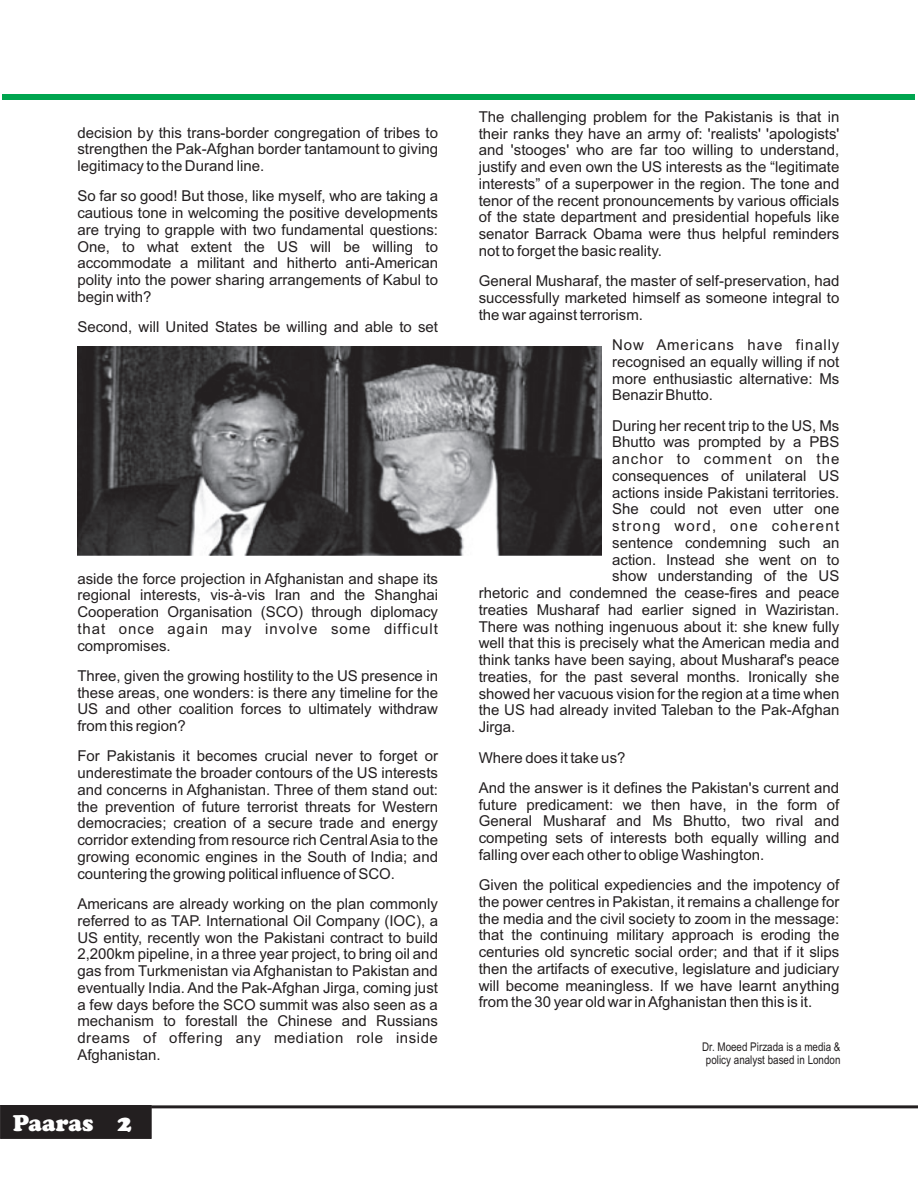
<style>
.page{position:relative;width:918px;height:1188px;background:#fff}
.page>*{position:absolute;margin:0;border:0;box-sizing:border-box;transform-origin:0 0}
.t1{font:900 24px "Cooper";color:#fff}
.t2{font:15px/16.8px "Arial";color:#231f20;text-align:justify}
.t3{font:15px "Arial";letter-spacing:.09em;color:#231f20}
.t4{font:15px "Arial";letter-spacing:.07em;color:#231f20}
.t5{font:12px/13.6px "Arial Narrow";color:#231f20;text-align:center}
</style>
<div class="page">
<div style="left:3px;top:94px;width:912px;height:6px;background:#00a54f"></div>
<img style="left:78px;top:347px;width:523px;height:208px">
<div style="left:0;top:1105px;width:151px;height:34px;background:#231f20"></div>
<hr style="left:151px;top:1105px;width:767px;height:3px;background:#231f20">
<p class="t2" style="left:77px;top:125px;width:362px">decision by this trans-border congregation of tribes to strengthen the Pak-Afghan border tantamount to giving legitimacy to the Durand line.</p>
<p class="t2" style="left:77px;top:189px;width:362px">So far so good! But those, like myself, who are taking a cautious tone in welcoming the positive developments are trying to grapple with two fundamental questions:<br>One, to what extent the US will be willing to accommodate a militant and hitherto anti-American polity into the power sharing arrangements of Kabul to begin with?</p>
<p class="t2" style="left:77px;top:320px;width:362px">Second, will United States be willing and able to set</p>
<p class="t2" style="left:77px;top:571px;width:362px">aside the force projection in Afghanistan and shape its regional interests, vis-à-vis Iran and the Shanghai Cooperation Organisation (SCO) through diplomacy that once again may involve some difficult compromises.</p>
<p class="t2" style="left:77px;top:669px;width:362px">Three, given the growing hostility to the US presence in these areas, one wonders: is there any timeline for the US and other coalition forces to ultimately withdraw from this region?</p>
<p class="t2" style="left:77px;top:749px;width:362px">For Pakistanis it becomes crucial never to forget or underestimate the broader contours of the US interests and concerns in Afghanistan. Three of them stand out: the prevention of future terrorist threats for Western democracies; creation of a secure trade and energy corridor extending from resource rich Central Asia to the growing economic engines in the South of India; and countering the growing political influence of SCO.</p>
<p class="t2" style="left:77px;top:897px;width:362px">Americans are already working on the plan commonly referred to as TAP. International Oil Company (IOC), a US entity, recently won the Pakistani contract to build 2,200km pipeline, in a three year project, to bring oil and gas from Turkmenistan via Afghanistan to Pakistan and eventually India. And the Pak-Afghan Jirga, coming just a few days before the SCO summit was also seen as a mechanism to forestall the Chinese and Russians dreams of offering any mediation role inside Afghanistan.</p>
<h1 class="t1" style="left:13px;top:1115px;width:121px">Paaras 2</h1>
<p class="t2" style="left:479px;top:110px;width:362px">The challenging problem for the Pakistanis is that in their ranks they have an army of: 'realists' 'apologists' and 'stooges' who are far too willing to understand, justify and even own the US interests as the “legitimate interests” of a superpower in the region. The tone and tenor of the recent pronouncements by various officials of the state department and presidential hopefuls like senator Barrack Obama were thus helpful reminders not to forget the basic reality.</p>
<p class="t2" style="left:479px;top:274px;width:362px">General Musharaf, the master of self-preservation, had successfully marketed himself as someone integral to the war against terrorism.</p>
<p class="t2" style="left:612px;top:338px;width:229px">Now Americans have finally recognised an equally willing if not more enthusiastic alternative: Ms Benazir Bhutto.</p>
<p class="t2" style="left:612px;top:418px;width:229px">During her recent trip to the US, Ms</p>
<p class="t2" style="left:612px;top:435px;width:229px">Bhutto was prompted by a PBS</p>
<p class="t4" style="left:612px;top:453px;width:229px">anchor to comment on the</p>
<p class="t2" style="left:612px;top:469px;width:229px">consequences of unilateral US</p>
<p class="t2" style="left:612px;top:485px;width:229px">actions inside Pakistani territories.</p>
<p class="t2" style="left:612px;top:502px;width:229px">She could not even utter one</p>
<p class="t3" style="left:612px;top:520px;width:229px">strong word, one coherent</p>
<p class="t2" style="left:612px;top:536px;width:229px">sentence condemning such an</p>
<p class="t2" style="left:612px;top:552px;width:229px">action. Instead she went on to</p>
<p class="t2" style="left:612px;top:569px;width:229px">show understanding of the US</p>
<p class="t2" style="left:479px;top:586px;width:362px">rhetoric and condemned the cease-fires and peace</p>
<p class="t2" style="left:479px;top:603px;width:362px">treaties Musharaf had earlier signed in Waziristan.</p>
<p class="t2" style="left:479px;top:619px;width:362px">There was nothing ingenuous about it: she knew fully</p>
<p class="t2" style="left:479px;top:636px;width:362px">well that this is precisely what the American media and</p>
<p class="t2" style="left:479px;top:653px;width:362px">think tanks have been saying, about Musharaf's peace</p>
<p class="t2" style="left:479px;top:670px;width:362px">treaties, for the past several months. Ironically she</p>
<p class="t2" style="left:479px;top:686px;width:362px">showed her vacuous vision for the region at a time when</p>
<p class="t2" style="left:479px;top:703px;width:362px">the US had already invited Taleban to the Pak-Afghan</p>
<p class="t2" style="left:479px;top:720px;width:38px">Jirga.</p>
<p class="t2" style="left:479px;top:743px;width:362px;line-height:30.3px">Where does it take us?<br>And the answer is it defines the Pakistan's current and</p>
<p class="t2" style="left:479px;top:797px;width:362px">future predicament: we then have, in the form of General Musharaf and Ms Bhutto, two rival and competing sets of interests both equally willing and falling over each other to oblige Washington.</p>
<p class="t2" style="left:479px;top:878px;width:362px">Given the political expediencies and the impotency of the power centres in Pakistan, it remains a challenge for the media and the civil society to zoom in the message: that the continuing military approach is eroding the centuries old syncretic social order; and that if it slips then the artifacts of executive, legislature and judiciary will become meaningless. If we have learnt anything from the 30 year old war in Afghanistan then this is it.</p>
<p class="t5" style="left:702px;top:1041px;width:140px">Dr. Moeed Pirzada is a media &amp; policy analyst based in London</p>
</div>
